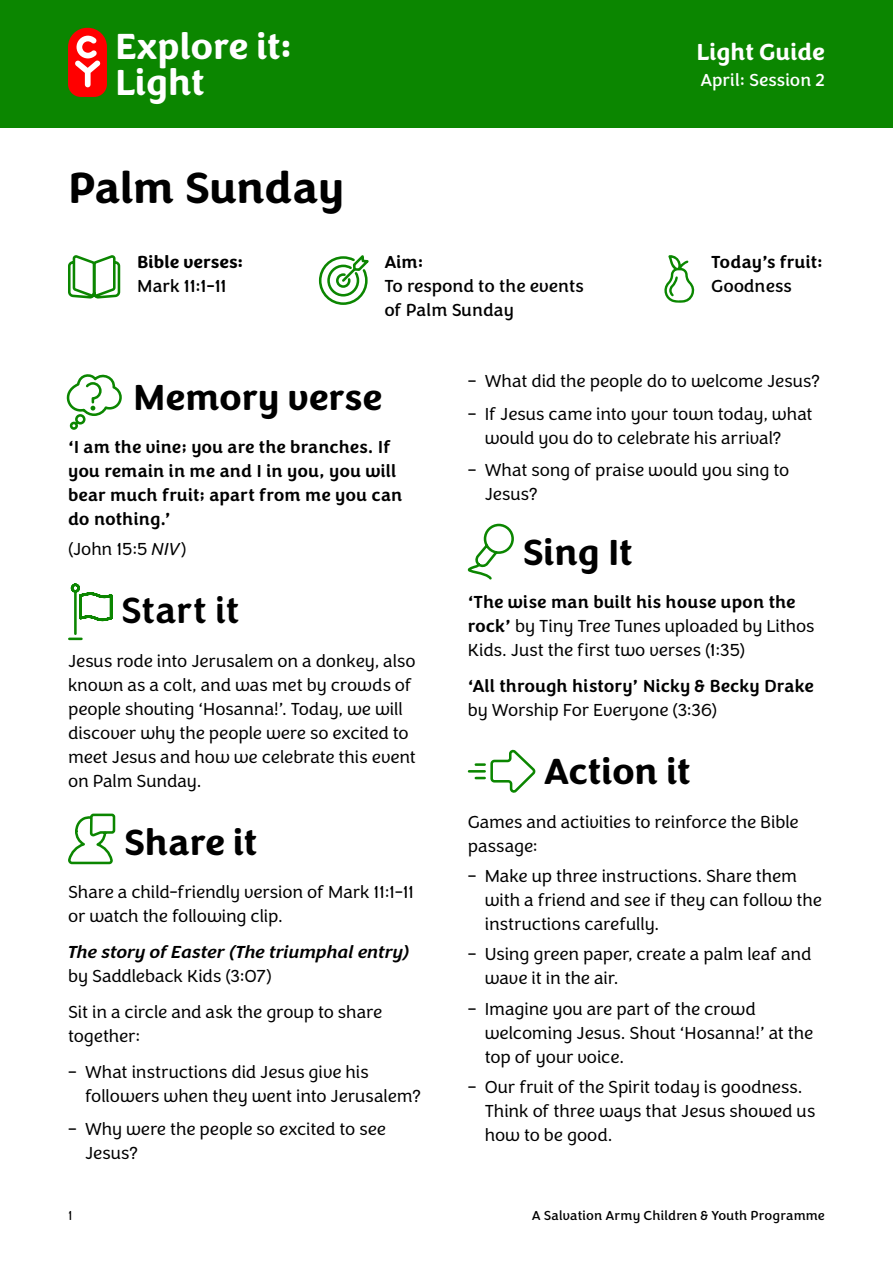
<style>
.page{position:relative;width:893px;height:1263px;background:#fff}
.page>*{position:absolute;margin:0;border:0;box-sizing:border-box;transform-origin:0 0}
.t1{font:700 45px "Congenial";letter-spacing:-.01em;color:#000}
.H2_-_Light{font:700 37.5px "Congenial";letter-spacing:-.01em;color:#000}
.t2{font:700 37.5px/36px "Congenial";letter-spacing:-.01em;color:#fff}
.H2_-_Light-2{font:500 37.5px "Congenial";letter-spacing:-.01em;color:#000}
.t3{font:700 24px "Congenial";letter-spacing:-.005em;color:#fff}
.Body_-_Standard{font:300 18px/24px "Congenial";letter-spacing:-.01em;color:#000}
.Bible_text{font:500 18px/24px "Congenial";letter-spacing:-.005em;color:#000}
.Body_-_Standard-2{font:500 18px/24px "Congenial";color:#000}
.Body_-_Standard-3{font:italic 500 18px/24px "Congenial";letter-spacing:-.01em;color:#000}
.Body_-_Standard-4{font:18px/24px "Congenial";color:#000}
.Section{font:500 18px "Congenial";letter-spacing:-.005em;color:#000}
.t4{font:18px "Congenial";color:#fff}
.Section-2{font:700 18px "Congenial";letter-spacing:.005em;color:#000}
.t5{font:13.5px "Congenial";letter-spacing:.005em;color:#000}
.t6{font:300 13.5px "Congenial";color:#000}
.s1{font-style:italic}
.s2{font-weight:300;font-style:normal}
.s3{font-weight:500}
.s4{font-weight:300}
</style>
<div class="page">
<div style="left:0;top:0;width:893px;height:128px;background:#0b8600"></div>
<svg style="left:68px;top:28px;width:39px;height:69px;background:#ea3a2e"></svg>
<svg style="left:66px;top:374px;width:56px;height:491px"></svg>
<svg style="left:318px;top:255px;width:51px;height:50px"></svg>
<svg style="left:68px;top:256px;width:53px;height:43px"></svg>
<svg style="left:467px;top:523px;width:47px;height:57px"></svg>
<svg style="left:467px;top:749px;width:69px;height:43px"></svg>
<svg style="left:664px;top:255px;width:31px;height:48px"></svg>
<h2 class="t2" style="left:115px;top:29px;width:179px">Explore it:<br>Light</h2>
<h3 class="t3" style="left:696px;top:37px;width:130px">Light Guide</h3>
<p class="t4" style="left:700px;top:69px;width:126px">April: Session 2</p>
<h1 class="t1" style="left:68px;top:159px;width:278px">Palm Sunday</h1>
<p class="Section-2" style="left:137px;top:251px;width:108px">Bible verses:</p>
<p class="Body_-_Standard-4" style="left:137px;top:274px;width:91px">Mark 11:1-11</p>
<p class="Section" style="left:384px;top:251px;width:41px">Aim:</p>
<p class="Body_-_Standard-4" style="left:384px;top:274px;width:201px">To respond to the events of Palm Sunday</p>
<p class="Section" style="left:711px;top:251px;width:113px">Today’s fruit:</p>
<p class="Body_-_Standard-4" style="left:711px;top:274px;width:82px">Goodness</p>
<h2 class="H2_-_Light" style="left:133px;top:373px;width:250px">Memory verse</h2>
<p class="Bible_text" style="left:68px;top:436px;width:336px">‘I am the vine; you are the branches. If you remain in me and I in you, you will bear much fruit; apart from me you can do nothing.’</p>
<p class="Body_-_Standard" style="left:68px;top:537px;width:120px">(John 15:5 <span class="s1">NIV</span>)</p>
<h2 class="H2_-_Light-2" style="left:121px;top:588px;width:120px">Start it</h2>
<p class="Body_-_Standard" style="left:68px;top:649px;width:349px">Jesus rode into Jerusalem on a donkey, also known as a colt, and was met by crowds of people shouting ‘Hosanna!’. Today, we will discover why the people were so excited to meet Jesus and how we celebrate this event on Palm Sunday.</p>
<h2 class="H2_-_Light" style="left:124px;top:818px;width:135px">Share it</h2>
<p class="Body_-_Standard" style="left:68px;top:880px;width:348px">Share a child-friendly version of Mark 11:1-11 or watch the following clip.</p>
<p class="Body_-_Standard-3" style="left:68px;top:940px;width:343px">The story of Easter (The triumphal entry) <span class="s2">by Saddleback Kids (3:07)</span></p>
<p class="Body_-_Standard" style="left:68px;top:1000px;width:316px">Sit in a circle and ask the group to share together:</p>
<p class="Body_-_Standard" style="left:85px;top:1060px;width:337px;text-indent:-17px">– What instructions did Jesus give his followers when they went into Jerusalem?</p>
<p class="Body_-_Standard" style="left:85px;top:1117px;width:302px;text-indent:-17px">– Why were the people so excited to see<br>Jesus?</p>
<p class="Body_-_Standard" style="left:468px;top:369px;width:353px">– What did the people do to welcome Jesus?</p>
<p class="Body_-_Standard" style="left:485px;top:402px;width:329px;text-indent:-17px">– If Jesus came into your town today, what would you do to celebrate his arrival?</p>
<p class="Body_-_Standard" style="left:485px;top:458px;width:306px;text-indent:-17px">– What song of praise would you sing to<br>Jesus?</p>
<h2 class="H2_-_Light" style="left:522px;top:528px;width:112px">Sing It</h2>
<p class="Body_-_Standard" style="left:468px;top:590px;width:348px"><span class="s3">‘The wise man built his house upon the rock’</span> by Tiny Tree Tunes uploaded by Lithos<br>Kids. Just the first two verses (1:35)</p>
<p class="Body_-_Standard-2" style="left:468px;top:675px;width:348px">‘All through history’ Nicky &amp; Becky Drake <span class="s4">by Worship For Everyone (3:36)</span></p>
<h2 class="H2_-_Light" style="left:544px;top:748px;width:148px">Action it</h2>
<p class="Body_-_Standard" style="left:468px;top:810px;width:333px">Games and activities to reinforce the Bible passage:</p>
<p class="Body_-_Standard" style="left:485px;top:864px;width:339px;text-indent:-17px">– Make up three instructions. Share them with a friend and see if they can follow the instructions carefully.</p>
<p class="Body_-_Standard" style="left:485px;top:942px;width:328px;text-indent:-17px">– Using green paper, create a palm leaf and wave it in the air.</p>
<p class="Body_-_Standard" style="left:485px;top:997px;width:330px;text-indent:-17px">– Imagine you are part of the crowd welcoming Jesus. Shout ‘Hosanna!’ at the top of your voice.</p>
<p class="Body_-_Standard" style="left:485px;top:1075px;width:332px;text-indent:-17px">– Our fruit of the Spirit today is goodness.<br>Think of three ways that Jesus showed us how to be good.</p>
<p class="t6" style="left:68px;top:1207px;width:6px">1</p>
<p class="t5" style="left:532px;top:1207px;width:295px">A Salvation Army Children &amp; Youth Programme</p>
</div>
